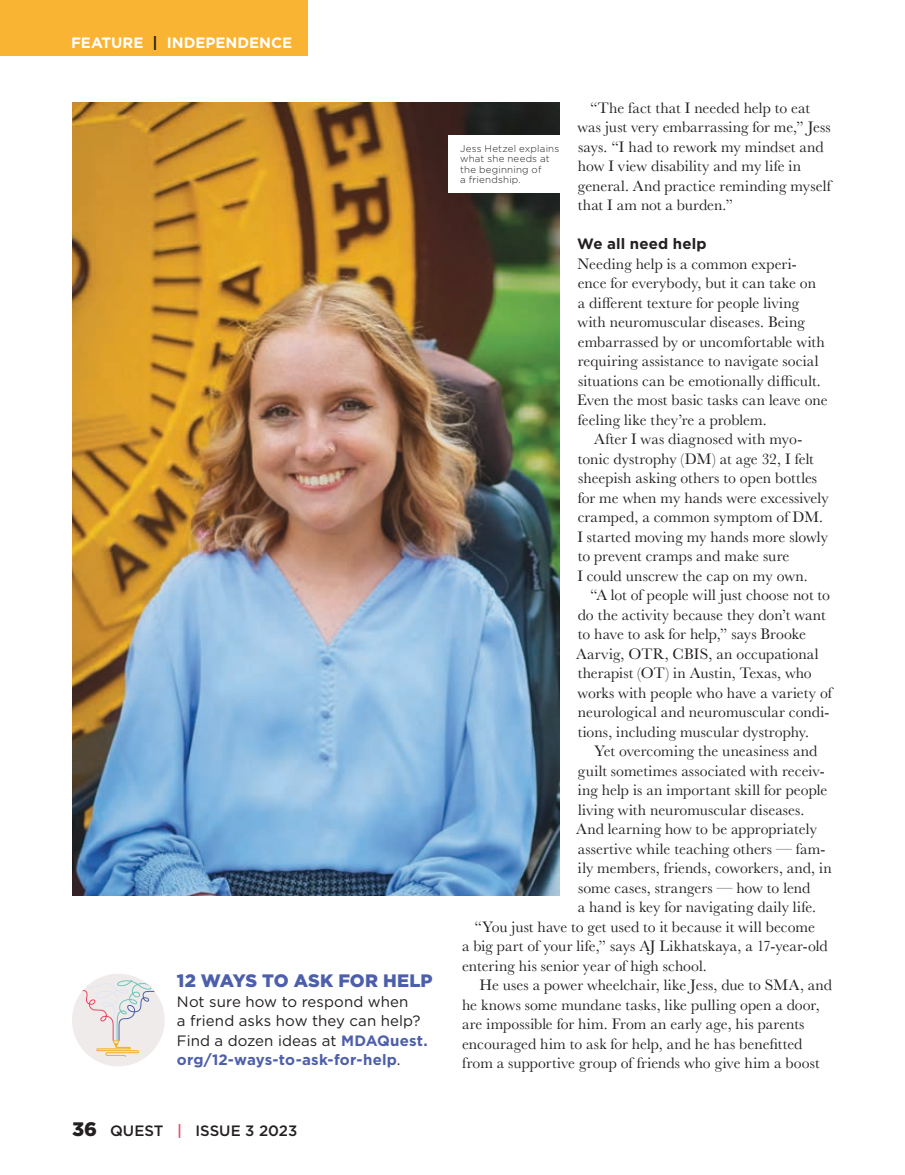
<style>
.page{position:relative;width:905px;height:1175px;background:#fff}
.page>*{position:absolute;margin:0;border:0;box-sizing:border-box;transform-origin:0 0}
.NEW_CTA_Media_Hed{font:900 18px "Gotham";color:#4d5fab}
.NEW_Body_Indent{font:15.75px/19.5px "Baskerville";letter-spacing:.005em;color:#231f20}
.NEW_Body_No_Indent{font:15.75px/19.5px "Baskerville";letter-spacing:.005em;color:#231f20}
.NEW_CTA_Media_Body{font:15px/19.5px "Gotham";letter-spacing:.005em;color:#231f20}
.t1{font:700 15px "Gotham";color:#fff}
.t2{font:500 15px "Gotham";color:#231f20}
.NEW_Subhead{font:700 15px "Gotham";letter-spacing:.01em;color:#231f20}
.NEW_Caption{font:300 9.75px/10.5px "Gotham";letter-spacing:.02em;color:#231f20}
.s1{color:#231f20}
.s2{font-weight:700;color:#4d5fab}
.s3{font-weight:900;font-size:19.5px}
.s4{color:#e74460}
</style>
<div class="page">
<div style="left:0;top:0;width:307px;height:55px;background:#f8b432"></div>
<div style="left:72px;top:973px;width:93px;height:93px;background:#f0ebeb;border-radius:50%"></div>
<svg style="left:74px;top:980px;width:85px;height:77px"></svg>
<img style="left:72px;top:103px;width:487px;height:792px">
<div style="left:448px;top:135px;width:116px;height:58px;background:#fff"></div>
<p class="t1" style="left:71px;top:34px;width:222px">FEATURE <span class="s1">|</span> INDEPENDENCE</p>
<p class="NEW_CTA_Media_Hed" style="left:177px;top:970px;width:257px">12 WAYS TO ASK FOR HELP</p>
<p class="NEW_CTA_Media_Body" style="left:177px;top:991px;width:252px">Not sure how to respond when<br>a friend asks how they can help?<br>Find a dozen ideas at <span class="s2">MDAQuest. org/12-ways-to-ask-for-help</span>.</p>
<p class="t2" style="left:72px;top:1121px;width:227px"><span class="s3">36</span> QUEST <span class="s4">|</span> ISSUE 3 2023</p>
<p class="NEW_Body_Indent" style="left:577px;top:98px;width:255px;text-indent:13px">“The fact that I needed help to eat was just very embarrassing for me,” Jess says. “I had to rework my mindset and how I view disability and my life in general. And practice reminding myself that I am not a burden.”</p>
<p class="NEW_Subhead" style="left:577px;top:235px;width:131px">We all need help</p>
<p class="NEW_Body_No_Indent" style="left:577px;top:254px;width:252px">Needing help is a common experi&shy;ence for everybody, but it can take on<br>a different texture for people living with neuromuscular diseases. Being embarrassed by or uncomfortable with requiring assistance to navigate social situations can be emotionally difficult.<br>Even the most basic tasks can leave one feeling like they’re a problem.</p>
<p class="NEW_Body_Indent" style="left:577px;top:429px;width:253px;text-indent:17px">After I was diagnosed with myo&shy;tonic dystrophy (DM) at age 32, I felt sheepish asking others to open bottles for me when my hands were excessively cramped, a common symptom of DM.<br>I started moving my hands more slowly to prevent cramps and make sure<br>I could unscrew the cap on my own.</p>
<p class="NEW_Body_Indent" style="left:576px;top:585px;width:257px;text-indent:14px">“A lot of people will just choose not to do the activity because they don’t want to have to ask for help,” says Brooke Aarvig, OTR, CBIS, an occupational therapist (OT) in Austin, Texas, who works with people who have a variety of neurological and neuromuscular condi&shy;tions, including muscular dystrophy.</p>
<p class="NEW_Body_Indent" style="left:576px;top:741px;width:257px;text-indent:18px">Yet overcoming the uneasiness and guilt sometimes associated with receiv&shy;ing help is an important skill for people living with neuromuscular diseases.<br>And learning how to be appropriately assertive while teaching others — fam&shy;ily members, friends, coworkers, and, in some cases, strangers — how to lend<br>a hand is key for navigating daily life.</p>
<p class="NEW_Body_Indent" style="left:462px;top:917px;width:367px;text-indent:13px">“You just have to get used to it because it will become<br>a big part of your life,” says AJ Likhatskaya, a 17-year-old entering his senior year of high school.</p>
<p class="NEW_Body_Indent" style="left:462px;top:975px;width:371px;text-indent:17px">He uses a power wheelchair, like Jess, due to SMA, and he knows some mundane tasks, like pulling open a door, are impossible for him. From an early age, his parents encouraged him to ask for help, and he has benefitted from a supportive group of friends who give him a boost</p>
<p class="NEW_Caption" style="left:460px;top:143px;width:101px">Jess Hetzel explains what she needs at the beginning of<br>a friendship.</p>
</div>
